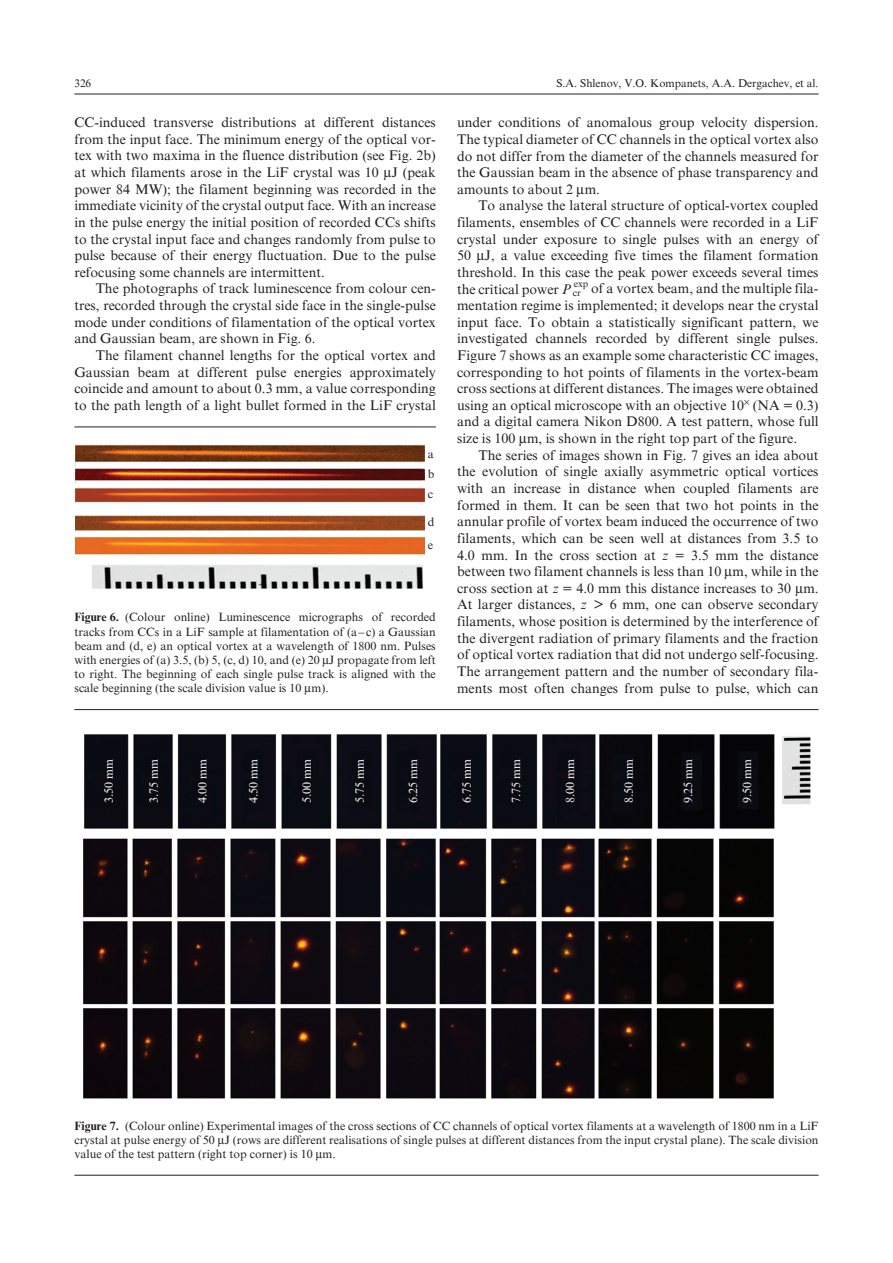
<style>
.page{position:relative;width:893px;height:1263px;background:#fff}
.page>*{position:absolute;margin:0;border:0;box-sizing:border-box;transform-origin:0 0}
.t1{font:13.95px/16.6px "Times QE";color:#231f20;text-align:justify}
.t2{font:12px/14.2px "Times QE";color:#231f20;text-align:justify}
.t3{font:12px "Times QE";letter-spacing:.005em;color:#fff}
.t4{font:11.25px "Times QE";color:#231f20}
.t5{font:9.75px "Times QE";color:#231f20}
.s1{font-family:"Times QE Inclined"}
.s2{font-weight:700}
</style>
<div class="page">
<hr style="left:74px;top:94px;width:745px;height:1px;background:#231f20">
<hr style="left:74px;top:426px;width:362px;height:1px;background:#231f20">
<img style="left:76px;top:444px;width:348px;height:145px">
<hr style="left:74px;top:709px;width:745px;height:1px;background:#231f20">
<hr style="left:74px;top:1175px;width:745px;height:1px;background:#231f20">
<img style="left:83px;top:734px;width:728px;height:365px">
<p class="t4" style="left:74px;top:77px;width:18px">326</p>
<p class="t4" style="left:556px;top:77px;width:264px">S.A. Shlenov, V.O. Kompanets, A.A. Dergachev, et al.</p>
<p class="t1" style="left:74px;top:114px;width:363px">CC-induced transverse distributions at different distances from the input face. The minimum energy of the optical vor&shy;tex with two maxima in the fluence distribution (see Fig. 2b) at which filaments arose in the LiF crystal was 10 J (peak power 84 MW); the filament beginning was recorded in the immediate vicinity of the crystal output face. With an increase in the pulse energy the initial position of recorded CCs shifts to the crystal input face and changes randomly from pulse to pulse because of their energy fluctuation. Due to the pulse refocusing some channels are intermittent.</p>
<p class="t1" style="left:74px;top:280px;width:363px;text-indent:21px">The photographs of track luminescence from colour cen&shy;tres, recorded through the crystal side face in the single-pulse mode under conditions of filamentation of the optical vortex and Gaussian beam, are shown in Fig. 6.</p>
<p class="t1" style="left:74px;top:347px;width:363px;text-indent:21px">The filament channel lengths for the optical vortex and Gaussian beam at different pulse energies approximately coincide and amount to about 0.3 mm, a value corresponding to the path length of a light bullet formed in the LiF crystal</p>
<p class="t1" style="left:457px;top:114px;width:363px">under conditions of anomalous group velocity dispersion.<br>The typical diameter of CC channels in the optical vortex also do not differ from the diameter of the channels measured for the Gaussian beam in the absence of phase transparency and amounts to about 2 m.</p>
<p class="t1" style="left:457px;top:197px;width:363px;text-indent:21px">To analyse the lateral structure of optical-vortex coupled filaments, ensembles of CC channels were recorded in a LiF crystal under exposure to single pulses with an energy of 50 J, a value exceeding five times the filament formation threshold. In this case the peak power exceeds several times the critical power <span class="s1">P</span> <sub>cr</sub></p>
<p class="t5" style="left:574px;top:278px;width:16px">exp</p>
<p class="t1" style="left:457px;top:280px;width:363px;text-indent:134px">of a vortex beam, and the multiple fila&shy;mentation regime is implemented; it develops near the crystal input face. To obtain a statistically significant pattern, we investigated channels recorded by different single pulses.<br>Figure 7 shows as an example some characteristic CC images, corresponding to hot points of filaments in the vortex-beam cross sections at different distances. The images were obtained using an optical microscope with an objective 10 (NA = 0.3) and a digital camera Nikon D800. A test pattern, whose full size is 100 m, is shown in the right top part of the figure.</p>
<p class="t1" style="left:457px;top:447px;width:363px;text-indent:21px">The series of images shown in Fig. 7 gives an idea about the evolution of single axially asymmetric optical vortices with an increase in distance when coupled filaments are formed in them. It can be seen that two hot points in the annular profile of vortex beam induced the occurrence of two filaments, which can be seen well at distances from 3.5 to 4.0 mm. In the cross section at <span class="s1">z</span> = 3.5 mm the distance between two filament channels is less than 10 m, while in the cross section at <span class="s1">z</span> = 4.0 mm this distance increases to 30 m.<br>At larger distances, <span class="s1">z</span></p>
<p class="t2" style="left:428px;top:444px;width:8px;line-height:20px">a b c</p>
<p class="t2" style="left:428px;top:510px;width:8px;line-height:23.5px">d e</p>
<p class="t1" style="left:457px;top:596px;width:363px;text-indent:153px">6 mm, one can observe secondary filaments, whose position is determined by the interference of the divergent radiation of primary filaments and the fraction of optical vortex radiation that did not undergo self-focusing.<br>The arrangement pattern and the number of secondary fila&shy;ments most often changes from pulse to pulse, which can</p>
<p class="t2" style="left:74px;top:610px;width:363px"><span class="s2">Figure 6.</span> (Colour online) Luminescence micrographs of recorded tracks from CCs in a LiF sample at filamentation of (a –c) a Gaussian beam and (d, e) an optical vortex at a wavelength of 1800 nm. Pulses with energies of (a) 3.5, (b) 5, (c, d) 10, and (e) 20 J propagate from left to right. The beginning of each single pulse track is aligned with the scale beginning (the scale division value is 10 m).</p>
<p class="t3" style="left:102px;top:803px;width:46px;rotate:-90deg">3.50 mm</p>
<p class="t3" style="left:147px;top:803px;width:46px;rotate:-90deg">3.75 mm</p>
<p class="t3" style="left:196px;top:803px;width:46px;rotate:-90deg">4.00 mm</p>
<p class="t3" style="left:247px;top:803px;width:46px;rotate:-90deg">4.50 mm</p>
<p class="t3" style="left:300px;top:803px;width:46px;rotate:-90deg">5.00 mm</p>
<p class="t3" style="left:353px;top:803px;width:46px;rotate:-90deg">5.75 mm</p>
<p class="t3" style="left:407px;top:803px;width:46px;rotate:-90deg">6.25 mm</p>
<p class="t3" style="left:460px;top:803px;width:46px;rotate:-90deg">6.75 mm</p>
<p class="t3" style="left:509px;top:803px;width:46px;rotate:-90deg">7.75 mm</p>
<p class="t3" style="left:563px;top:803px;width:46px;rotate:-90deg">8.00 mm</p>
<p class="t3" style="left:622px;top:803px;width:46px;rotate:-90deg">8.50 mm</p>
<p class="t3" style="left:682px;top:803px;width:46px;rotate:-90deg">9.25 mm</p>
<p class="t3" style="left:740px;top:803px;width:46px;rotate:-90deg">9.50 mm</p>
<p class="t2" style="left:74px;top:1118px;width:746px"><span class="s2">Figure 7.</span> (Colour online) Experimental images of the cross sections of CC channels of optical vortex filaments at a wavelength of 1800 nm in a LiF crystal at pulse energy of 50 J (rows are different realisations of single pulses at different distances from the input crystal plane). The scale division value of the test pattern (right top corner) is 10 m.</p>
</div>
